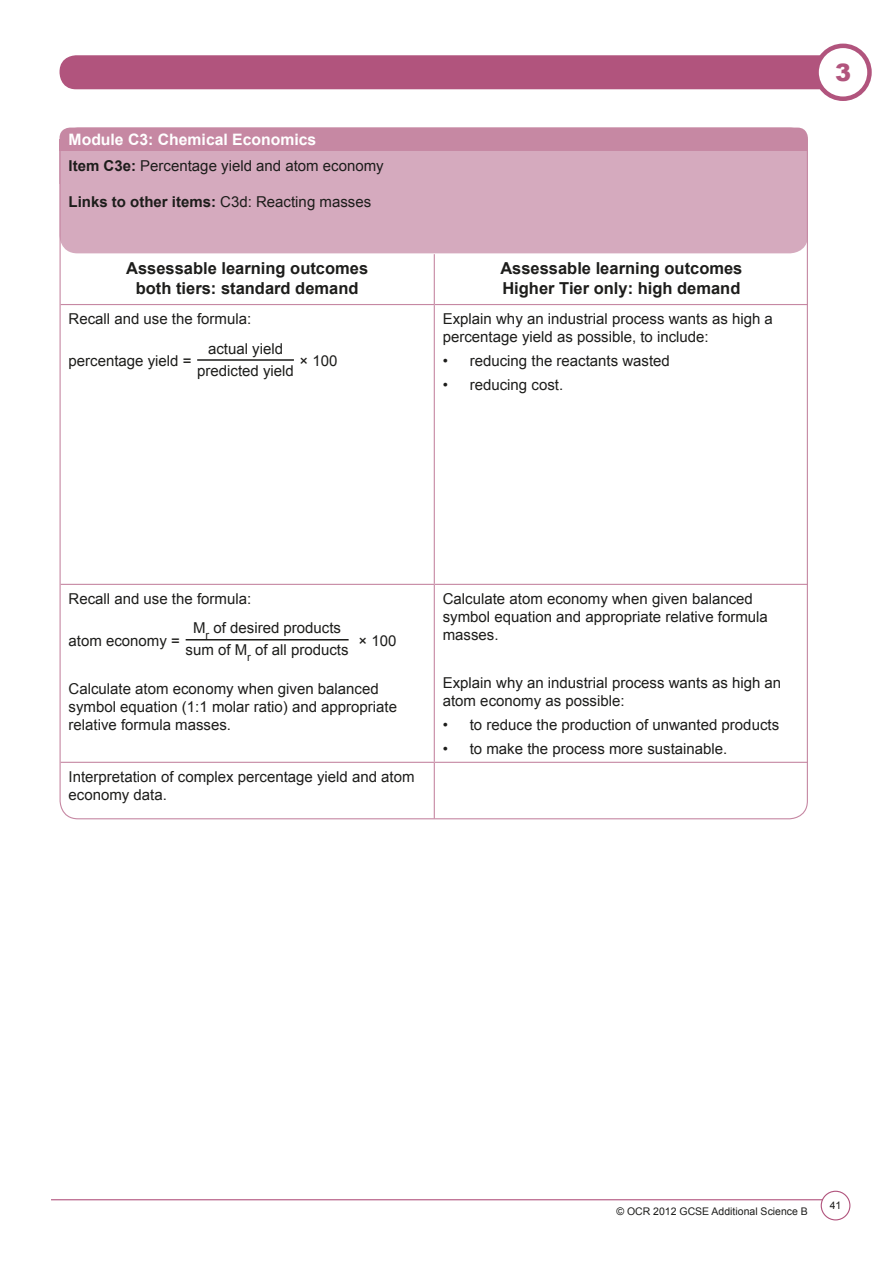
<style>
.page{position:relative;width:893px;height:1263px;background:#fff}
.page>*{position:absolute;margin:0;border:0;box-sizing:border-box;transform-origin:0 0}
.t1{font:900 24px "Arial";color:#b1547d}
.t2{font:700 16.5px/19.8px "Arial";color:#1d1d1b;text-align:center}
.t3{font:700 15.75px "Arial";color:#fff}
.t4{font:15px/18px "Arial";color:#1d1d1b}
.t5{font:700 15px "Arial";color:#1d1d1b}
.t6{font:10.5px "Arial";color:#1d1d1b}
.s1{font-weight:700}
.s2{font-weight:400}
</style>
<div class="page">
<div style="left:60px;top:55px;width:782px;height:34px;background:#b1547d;border-radius:16px"></div>
<div style="left:817px;top:46px;width:52px;height:53px;background:#fff;border-radius:50%"></div>
<div style="left:814px;top:44px;width:58px;height:57px;border:4px solid #b1547d;border-radius:50%"></div>
<hr style="left:51px;top:1199px;width:793px;height:1px;background:#b1547d">
<div style="left:821px;top:1191px;width:29px;height:29px;background:#fff;border-radius:50%"></div>
<div style="left:821px;top:1191px;width:29px;height:29px;border:1px solid #b1547d;border-radius:50%"></div>
<div style="left:60px;top:128px;width:748px;height:23px;background:#c688a3;border-radius:10px"></div>
<div style="left:60px;top:139px;width:748px;height:12px;background:#c688a3"></div>
<div style="left:60px;top:151px;width:748px;height:102px;background:#d5aabe;border-radius:18px"></div>
<div style="left:60px;top:151px;width:748px;height:32px;background:#d5aabe"></div>
<hr style="left:434px;top:254px;width:1px;height:50px;background:#c688a3">
<hr style="left:61px;top:304px;width:373px;height:1px;background:#c688a3">
<hr style="left:434px;top:305px;width:1px;height:279px;background:#c688a3">
<hr style="left:434px;top:304px;width:374px;height:1px;background:#c688a3">
<hr style="left:61px;top:584px;width:373px;height:1px;background:#c688a3">
<hr style="left:434px;top:585px;width:1px;height:177px;background:#c688a3">
<hr style="left:434px;top:584px;width:374px;height:1px;background:#c688a3">
<hr style="left:61px;top:762px;width:373px;height:1px;background:#c688a3">
<hr style="left:434px;top:763px;width:1px;height:55px;background:#c688a3">
<hr style="left:434px;top:762px;width:374px;height:1px;background:#c688a3">
<hr style="left:197px;top:359px;width:97px;height:2px;background:#1d1d1b">
<hr style="left:186px;top:639px;width:163px;height:1px;background:#1d1d1b">
<p class="t3" style="left:69px;top:129px;width:249px">Module C3: Chemical Economics</p>
<p class="t4" style="left:69px;top:157px;width:317px"><span class="s1">Item C3e:</span> Percentage yield and atom economy</p>
<p class="t5" style="left:69px;top:192px;width:304px">Links to other items: <span class="s2">C3d: Reacting masses</span></p>
<p class="t2" style="left:126px;top:259px;width:244px">Assessable learning outcomes both tiers: standard demand</p>
<p class="t2" style="left:500px;top:259px;width:244px;text-align:left">Assessable learning outcomes<br>Higher Tier only: high demand</p>
<p class="t4" style="left:69px;top:310px;width:184px">Recall and use the formula:</p>
<p class="t4" style="left:69px;top:352px;width:124px">percentage yield =</p>
<p class="t4" style="left:443px;top:310px;width:332px">Explain why an industrial process wants as high a percentage yield as possible, to include:</p>
<p class="t4" style="left:443px;top:352px;width:229px">• reducing the reactants wasted</p>
<p class="t4" style="left:443px;top:376px;width:122px">• reducing cost.</p>
<p class="t4" style="left:197px;top:337px;width:98px;line-height:22px;text-align:center">actual yield predicted yield</p>
<p class="t4" style="left:299px;top:352px;width:39px">× 100</p>
<h1 class="t1" style="left:835px;top:55px;width:18px">3</h1>
<p class="t4" style="left:69px;top:590px;width:184px">Recall and use the formula:</p>
<p class="t4" style="left:69px;top:632px;width:113px">atom economy =</p>
<p class="t4" style="left:186px;top:617px;width:164px;line-height:22px;text-align:center">M<sub>r</sub> of desired products sum of M<sub>r</sub> of all products</p>
<p class="t4" style="left:358px;top:632px;width:39px">× 100</p>
<p class="t4" style="left:69px;top:680px;width:330px">Calculate atom economy when given balanced symbol equation (1:1 molar ratio) and appropriate relative formula masses.</p>
<p class="t4" style="left:69px;top:768px;width:348px">Interpretation of complex percentage yield and atom economy data.</p>
<p class="t4" style="left:443px;top:590px;width:327px">Calculate atom economy when given balanced symbol equation and appropriate relative formula masses.</p>
<p class="t4" style="left:443px;top:674px;width:340px">Explain why an industrial process wants as high an atom economy as possible:</p>
<p class="t4" style="left:443px;top:716px;width:338px">• to reduce the production of unwanted products</p>
<p class="t4" style="left:443px;top:740px;width:286px">• to make the process more sustainable.</p>
<p class="t6" style="left:616px;top:1205px;width:193px">© OCR 2012 GCSE Additional Science B</p>
<p class="t6" style="left:830px;top:1199px;width:13px">41</p>
</div>
